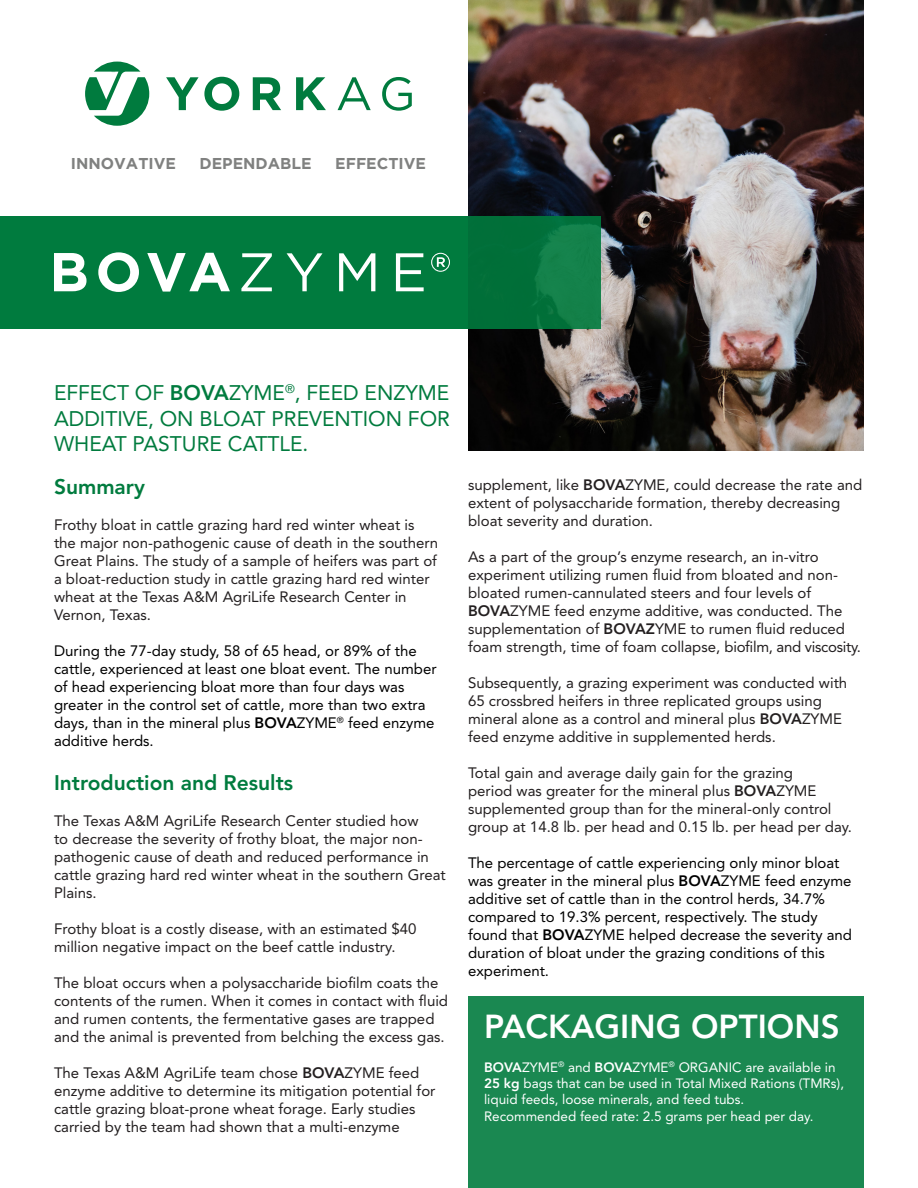
<style>
.page{position:relative;width:918px;height:1188px;background:#fff}
.page>*{position:absolute;margin:0;border:0;box-sizing:border-box;transform-origin:0 0}
.t1{font:800 33px "Avenir LT Std";color:#fff}
.t2{font:21px/25.2px "Avenir LT Std";color:#007b3e;text-align:justify}
.t3{font:800 21px "Avenir LT Std";color:#007b3e}
.t4{font:700 15.6px "Gotham";color:#808180}
.t5{font:15px/18px "Avenir LT Std";color:#231f20}
.t6{font:15px/18px "Avenir LT Std";color:#000}
.t7{font:13.5px/16.2px "Avenir LT Std";color:#fff}
.s1{font-weight:800}
</style>
<div class="page">
<img style="left:468px;top:0;width:396px;height:450px">
<svg style="left:85px;top:62px;width:64px;height:64px"></svg>
<svg style="left:166px;top:77px;width:73px;height:34px"></svg>
<svg style="left:253px;top:77px;width:28px;height:33px"></svg>
<svg style="left:296px;top:77px;width:30px;height:33px"></svg>
<svg style="left:338px;top:77px;width:33px;height:33px"></svg>
<svg style="left:382px;top:77px;width:30px;height:34px"></svg>
<div style="left:0;top:216px;width:468px;height:113px;background:#007b3e"></div>
<div style="left:468px;top:216px;width:132px;height:113px;background:linear-gradient(to right,#006a33,#14824b)"></div>
<svg style="left:54px;top:253px;width:33px;height:38px"></svg>
<svg style="left:98px;top:252px;width:41px;height:40px"></svg>
<svg style="left:147px;top:253px;width:83px;height:39px"></svg>
<svg style="left:241px;top:253px;width:31px;height:38px"></svg>
<svg style="left:287px;top:253px;width:36px;height:38px"></svg>
<svg style="left:339px;top:253px;width:36px;height:38px"></svg>
<svg style="left:396px;top:253px;width:28px;height:38px"></svg>
<svg style="left:431px;top:253px;width:19px;height:19px"></svg>
<div style="left:468px;top:997px;width:396px;height:191px;background:#1a8851"></div>
<p class="t4" style="left:71px;top:155px;width:107px">INNOVATIVE</p>
<p class="t4" style="left:200px;top:155px;width:114px">DEPENDABLE</p>
<p class="t4" style="left:335px;top:155px;width:92px">EFFECTIVE</p>
<p class="t2" style="left:54px;top:381px;width:398px">EFFECT OF <span class="s1">BOVA</span>ZYME<sup>®</sup>, FEED ENZYME ADDITIVE, ON BLOAT PREVENTION FOR WHEAT PASTURE CATTLE.</p>
<p class="t3" style="left:54px;top:475px;width:92px">Summary</p>
<p class="t5" style="left:54px;top:516px;width:386px">Frothy bloat in cattle grazing hard red winter wheat is the major non-pathogenic cause of death in the southern Great Plains. The study of a sample of heifers was part of a bloat-reduction study in cattle grazing hard red winter wheat at the Texas A&amp;M AgriLife Research Center in Vernon, Texas.</p>
<p class="t6" style="left:54px;top:642px;width:384px">During the 77-day study, 58 of 65 head, or 89% of the cattle, experienced at least one bloat event. The number of head experiencing bloat more than four days was greater in the control set of cattle, more than two extra days, than in the mineral plus <span class="s1">BOVA</span>ZYME<sup>®</sup> feed enzyme additive herds.</p>
<p class="t3" style="left:54px;top:770px;width:241px">Introduction and Results</p>
<p class="t5" style="left:54px;top:811px;width:393px">The Texas A&amp;M AgriLife Research Center studied how<br>to decrease the severity of frothy bloat, the major non&shy;pathogenic cause of death and reduced performance in cattle grazing hard red winter wheat in the southern Great Plains.</p>
<p class="t5" style="left:54px;top:919px;width:364px">Frothy bloat is a costly disease, with an estimated $40 million negative impact on the beef cattle industry.</p>
<p class="t5" style="left:54px;top:973px;width:386px">The bloat occurs when a polysaccharide biofilm coats the</p>
<p class="t5" style="left:54px;top:991px;width:396px">contents of the rumen. When it comes in contact with fluid and rumen contents, the fermentative gases are trapped and the animal is prevented from belching the excess gas.</p>
<p class="t5" style="left:54px;top:1063px;width:383px">The Texas A&amp;M AgriLife team chose <span class="s1">BOVA</span>ZYME feed enzyme additive to determine its mitigation potential for cattle grazing bloat-prone wheat forage. Early studies carried by the team had shown that a multi-enzyme</p>
<p class="t5" style="left:468px;top:476px;width:396px">supplement, like <span class="s1">BOVA</span>ZYME, could decrease the rate and extent of polysaccharide formation, thereby decreasing bloat severity and duration.</p>
<p class="t5" style="left:468px;top:548px;width:395px">As a part of the group’s enzyme research, an in-vitro experiment utilizing rumen fluid from bloated and non&shy;bloated rumen-cannulated steers and four levels of <span class="s1">BOVA</span>ZYME feed enzyme additive, was conducted. The supplementation of <span class="s1">BOVAZ</span>YME to rumen fluid reduced foam strength, time of foam collapse, biofilm, and viscosity.</p>
<p class="t5" style="left:468px;top:674px;width:381px">Subsequently, a grazing experiment was conducted with 65 crossbred heifers in three replicated groups using mineral alone as a control and mineral plus <span class="s1">BOVA</span>ZYME feed enzyme additive in supplemented herds.</p>
<p class="t5" style="left:468px;top:764px;width:386px">Total gain and average daily gain for the grazing<br>period was greater for the mineral plus <span class="s1">BOVA</span>ZYME supplemented group than for the mineral-only control group at 14.8 lb. per head and 0.15 lb. per head per day.</p>
<p class="t6" style="left:468px;top:854px;width:386px">The percentage of cattle experiencing only minor bloat was greater in the mineral plus <span class="s1">BOVA</span>ZYME feed enzyme additive set of cattle than in the control herds, 34.7% compared to 19.3% percent, respectively. The study found that <span class="s1">BOVA</span>ZYME helped decrease the severity and duration of bloat under the grazing conditions of this experiment.</p>
<p class="t1" style="left:484px;top:1007px;width:357px">PACKAGING OPTIONS</p>
<p class="t7" style="left:484px;top:1059px;width:362px"><span class="s1">BOVA</span>ZYME<sup>®</sup> and <span class="s1">BOVA</span>ZYME<sup>®</sup> ORGANIC are available in<br><span class="s1">25 kg</span> bags that can be used in Total Mixed Rations (TMRs), liquid feeds, loose minerals, and feed tubs.</p>
<p class="t7" style="left:484px;top:1108px;width:331px">Recommended feed rate: 2.5 grams per head per day.</p>
</div>
